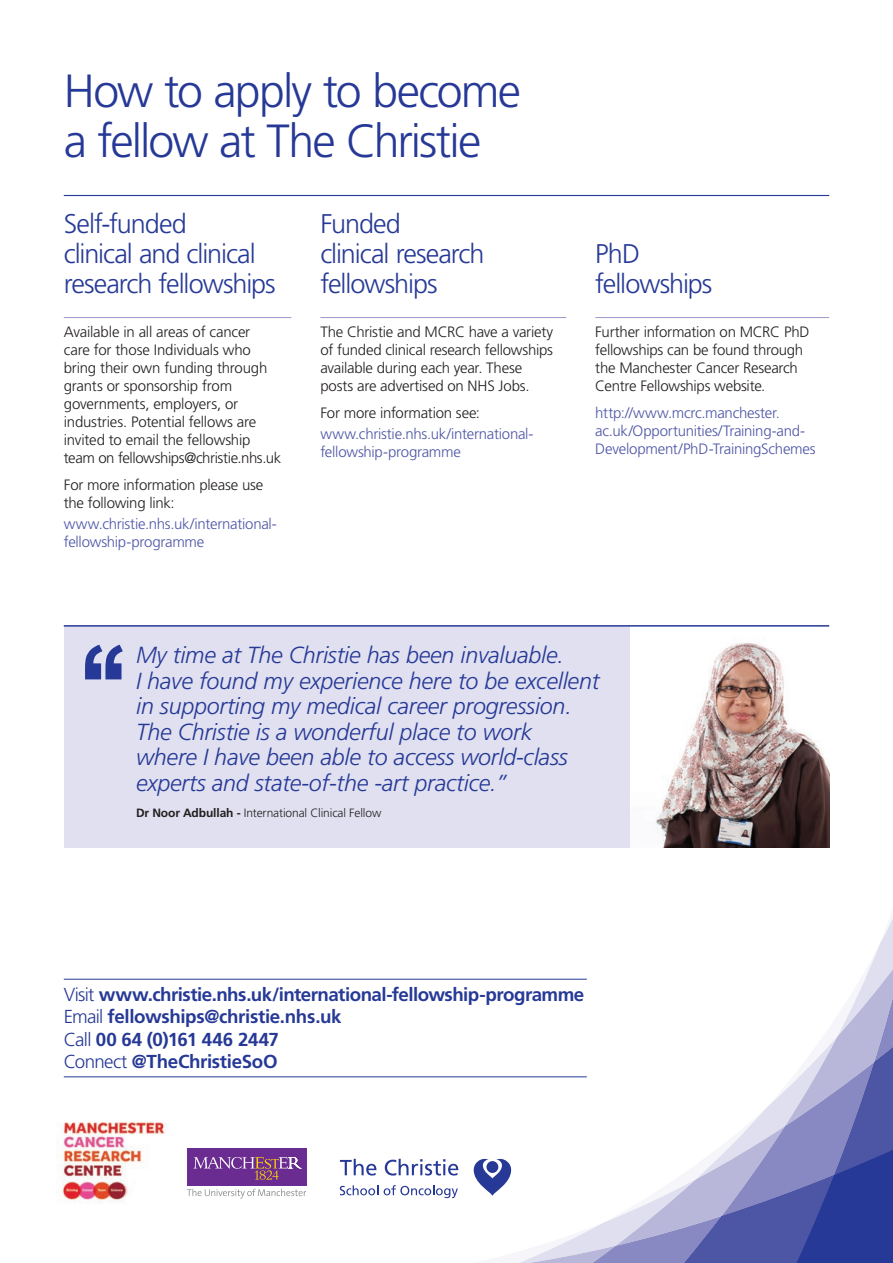
<style>
.page{position:relative;width:893px;height:1263px;background:#fff}
.page>*{position:absolute;margin:0;border:0;box-sizing:border-box;transform-origin:0 0}
.SoO-24pt-Page-Title{font:300 46.5px/49.5px "Frutiger LT Std";letter-spacing:-.04em;color:#263996}
.SoO-18pt-Header{font:300 27px/30px "Frutiger LT Std";letter-spacing:-.04em;color:#263996}
.t1{font:italic 300 23.25px/25.5px "Frutiger LT Std";letter-spacing:-.01em;color:#263996}
.SoO-12_5pt-Footer-Ca{font:700 18.75px/22.5px "Frutiger LT Std";letter-spacing:-.025em;color:#263996}
.SoO-10pt-Body-Header{font:300 15px/18px "Frutiger LT Std";letter-spacing:-.015em;color:#231f20}
.SoO-10pt-Body-Copy-L{font:300 15px/18px "Frutiger LT Std";letter-spacing:-.02em;color:#4d56a5}
.SoO-10pt-Body-Copy-L-2{font:300 15px/18px "Frutiger LT Std";letter-spacing:-.015em;color:#231f20}
.t2{font:300 12px "Frutiger LT Std";letter-spacing:-.01em;color:#231f20}
.s1{font-weight:700}
.s2{font-weight:300}
</style>
<div class="page">
<img style="left:629px;top:627px;width:200px;height:221px">
<hr style="left:64px;top:195px;width:765px;height:1px;background:#263996">
<hr style="left:320px;top:317px;width:246px;height:1px;background:#9a98ca">
<hr style="left:595px;top:317px;width:234px;height:1px;background:#9a98ca">
<hr style="left:64px;top:317px;width:227px;height:1px;background:#9a98ca">
<hr style="left:64px;top:979px;width:523px;height:1px;background:#263996">
<hr style="left:64px;top:1076px;width:523px;height:1px;background:#263996">
<div style="left:64px;top:627px;width:565px;height:221px;background:#e0e0f0"></div>
<svg style="left:85px;top:645px;width:38px;height:34px"></svg>
<hr style="left:64px;top:625px;width:765px;height:2px;background:#263996">
<div style="left:187px;top:1148px;width:119px;height:37px;background:#6a2c91"></div>
<svg style="left:193px;top:1157px;width:109px;height:23px"></svg>
<svg style="left:187px;top:1189px;width:119px;height:9px"></svg>
<svg style="left:340px;top:1159px;width:36px;height:16px"></svg>
<svg style="left:340px;top:1185px;width:38px;height:10px"></svg>
<svg style="left:384px;top:918px;width:509px;height:345px"></svg>
<img style="left:58px;top:1122px;width:110px;height:82px">
<p class="SoO-24pt-Page-Title" style="left:64px;top:67px;width:459px">How to apply to become a fellow at The Christie</p>
<p class="SoO-18pt-Header" style="left:64px;top:209px;width:213px">Self-funded<br>clinical and clinical research fellowships</p>
<p class="SoO-10pt-Body-Header" style="left:64px;top:323px;width:219px">Available in all areas of cancer<br>care for those Individuals who bring their own funding through grants or sponsorship from governments, employers, or industries. Potential fellows are invited to email the fellowship team on fellowships@christie.nhs.uk</p>
<p class="SoO-10pt-Body-Copy-L-2" style="left:64px;top:476px;width:201px">For more information please use the following link:</p>
<p class="SoO-10pt-Body-Copy-L" style="left:64px;top:515px;width:215px">www.christie.nhs.uk/international&shy;fellowship-programme</p>
<p class="SoO-18pt-Header" style="left:320px;top:209px;width:165px">Funded<br>clinical research fellowships</p>
<p class="SoO-10pt-Body-Header" style="left:320px;top:323px;width:234px">The Christie and MCRC have a variety of funded clinical research fellowships available during each year. These posts are advertised on NHS Jobs.</p>
<p class="SoO-10pt-Body-Copy-L-2" style="left:320px;top:404px;width:161px">For more information see:</p>
<p class="SoO-10pt-Body-Copy-L" style="left:320px;top:425px;width:215px">www.christie.nhs.uk/international&shy;fellowship-programme</p>
<p class="SoO-18pt-Header" style="left:595px;top:239px;width:119px">PhD fellowships</p>
<p class="SoO-10pt-Body-Header" style="left:595px;top:323px;width:216px">Further information on MCRC PhD fellowships can be found through the Manchester Cancer Research<br>Centre Fellowships website.</p>
<p class="SoO-10pt-Body-Copy-L" style="left:595px;top:404px;width:222px">http://www.mcrc.manchester. ac.uk/Opportunities/Training-and-<br>Development/PhD-TrainingSchemes</p>
<p class="t1" style="left:136px;top:643px;width:465px">My time at The Christie has been invaluable.<br>I have found my experience here to be excellent in supporting my medical career progression.<br>The Christie is a wonderful place to work<br>where I have been able to access world-class experts and state-of-the -art practice.”</p>
<p class="t2" style="left:136px;top:806px;width:247px"><span class="s1">Dr Noor Adbullah -</span> International Clinical Fellow</p>
<p class="SoO-12_5pt-Footer-Ca" style="left:64px;top:983px;width:522px"><span class="s2">Visit</span> www.christie.nhs.uk/international-fellowship-programme <span class="s2">Email</span> fellowships@christie.nhs.uk<br><span class="s2">Call</span> 00 64 (0)161 446 2447<br><span class="s2">Connect</span> @TheChristieSoO</p>
</div>
